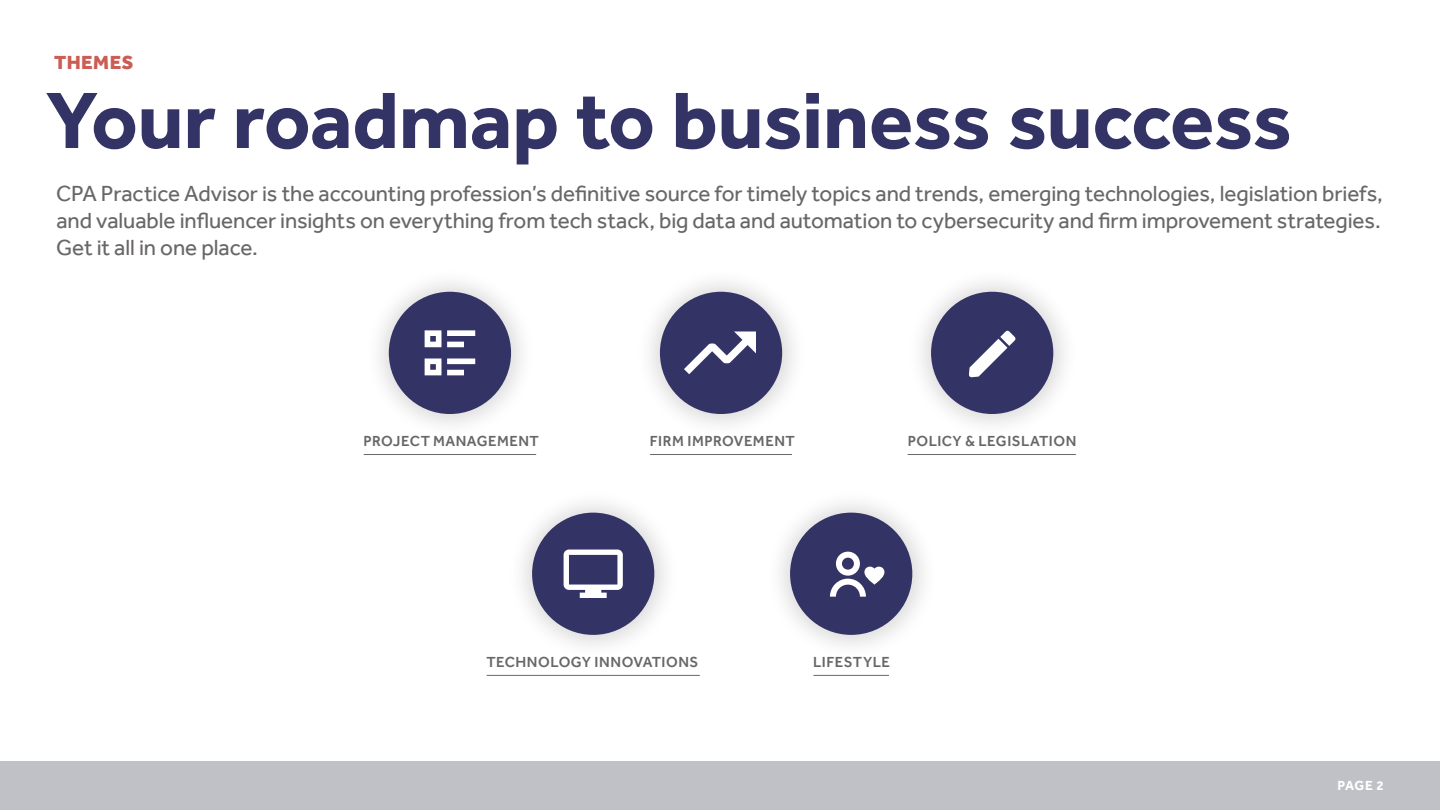
<style>
.page{position:relative;width:1440px;height:810px;background:#fff}
.page>*{position:absolute;margin:0;border:0;box-sizing:border-box;transform-origin:0 0}
.H1_Effra{font:700 82.5px "Effra";letter-spacing:-.01em;color:#336}
.H2_Effra{font:22.5px/27px "Effra";letter-spacing:-.005em;color:#696766;text-align:justify}
.H0_Effra{font:800 19.5px "Effra";letter-spacing:.025em;color:#cb5d54}
.H4_Effra{font:500 15px "Effra";letter-spacing:.03em;color:#696766}
.t1{font:700 13.5px "Effra";color:#fff}
</style>
<div class="page">
<div style="left:0;top:762px;width:1440px;height:48px;background:#bfc1c6"></div>
<div style="left:364px;top:267px;width:173px;height:173px;background:#000;opacity:.15"></div>
<div style="left:389px;top:292px;width:122px;height:122px;background:#336;border-radius:50%"></div>
<div style="left:507px;top:487px;width:174px;height:174px;background:#000;opacity:.15"></div>
<div style="left:532px;top:513px;width:122px;height:122px;background:#336;border-radius:50%"></div>
<div style="left:635px;top:267px;width:173px;height:173px;background:#000;opacity:.15"></div>
<div style="left:660px;top:292px;width:122px;height:122px;background:#336;border-radius:50%"></div>
<div style="left:765px;top:487px;width:174px;height:174px;background:#000;opacity:.15"></div>
<div style="left:790px;top:513px;width:122px;height:122px;background:#336;border-radius:50%"></div>
<div style="left:906px;top:267px;width:174px;height:173px;background:#000;opacity:.15"></div>
<div style="left:931px;top:292px;width:122px;height:122px;background:#336;border-radius:50%"></div>
<hr style="left:364px;top:454px;width:172px;height:1px;background:#696766">
<hr style="left:487px;top:675px;width:213px;height:1px;background:#696766">
<hr style="left:650px;top:454px;width:142px;height:1px;background:#696766">
<hr style="left:813px;top:675px;width:76px;height:1px;background:#696766">
<svg style="left:425px;top:330px;width:50px;height:45px"></svg>
<svg style="left:830px;top:552px;width:54px;height:45px"></svg>
<svg style="left:684px;top:331px;width:72px;height:43px"></svg>
<svg style="left:969px;top:331px;width:46px;height:46px"></svg>
<svg style="left:564px;top:550px;width:59px;height:48px"></svg>
<hr style="left:908px;top:454px;width:168px;height:1px;background:#696766">
<p class="H0_Effra" style="left:54px;top:51px;width:81px">THEMES</p>
<p class="H1_Effra" style="left:45px;top:71px;width:1248px">Your roadmap to business success</p>
<p class="H2_Effra" style="left:56px;top:180px;width:1328px">CPA Practice Advisor is the accounting profession’s definitive source for timely topics and trends, emerging technologies, legislation briefs, and valuable influencer insights on everything from tech stack, big data and automation to cybersecurity and firm improvement strategies.<br>Get it all in one place.</p>
<p class="H4_Effra" style="left:363px;top:432px;width:177px">PROJECT MANAGEMENT</p>
<p class="H4_Effra" style="left:650px;top:432px;width:146px">FIRM IMPROVEMENT</p>
<p class="H4_Effra" style="left:908px;top:432px;width:170px">POLICY &amp; LEGISLATION</p>
<p class="H4_Effra" style="left:486px;top:653px;width:214px">TECHNOLOGY INNOVATIONS</p>
<p class="H4_Effra" style="left:813px;top:653px;width:78px">LIFESTYLE</p>
<p class="t1" style="left:1338px;top:778px;width:48px">PAGE 2</p>
</div>
